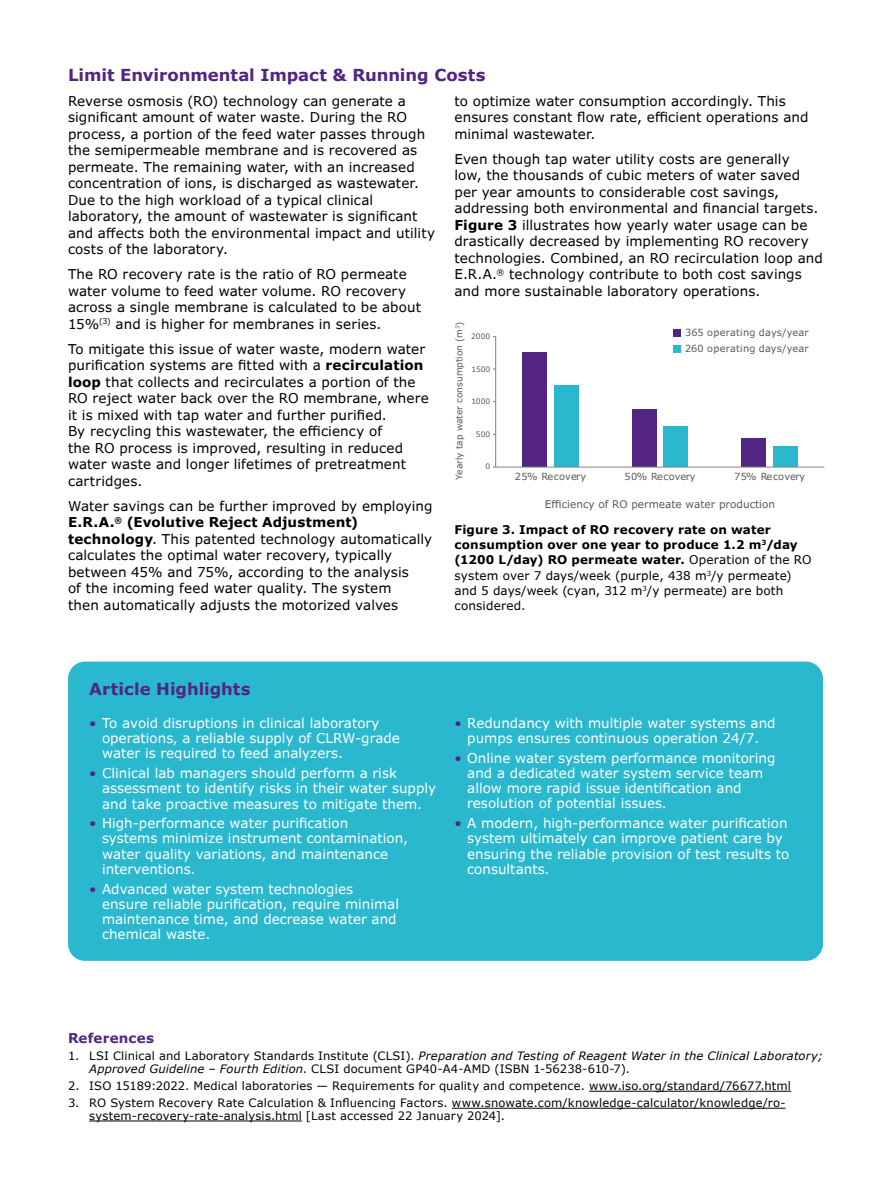
<style>
.page{position:relative;width:891px;height:1188px;background:#fff}
.page>*{position:absolute;margin:0;border:0;box-sizing:border-box;transform-origin:0 0}
.t1{font:700 16.5px "Verdana Pro";color:#522583}
.t2{font:13.5px/16.5px "Verdana Pro";letter-spacing:.01em;color:#000}
.t3{font:13.5px/15.3px "Verdana Pro";color:#fff}
.t4{font:700 13.5px "Verdana Pro";letter-spacing:.015em;color:#522583}
.t5{font:12px/15.3px "Verdana Pro";letter-spacing:.015em;color:#000}
.t6{font:11.55px/12.8px "Verdana";letter-spacing:.015em;color:#000}
.t7{font:10.5px "Verdana Pro";color:#5a5a5a}
.t8{font:9.75px/16.5px "Verdana Pro";letter-spacing:.015em;color:#5a5a5a}
.t9{font:9px "Verdana Pro";color:#5a5a5a}
.t10{font:7.5px "Verdana Pro";letter-spacing:.01em;color:#5a5a5a}
.t11{font:5.25px "Verdana Pro";color:#5a5a5a}
.s1{font-weight:700}
.s2{font-size:9px}
.s3{font-family:"Verdana";color:#522583}
.s4{font-style:italic}
</style>
<div class="page">
<div style="left:773px;top:447px;width:25px;height:20px;background:#29b8ce"></div>
<div style="left:742px;top:438px;width:24px;height:29px;background:#522583"></div>
<div style="left:663px;top:426px;width:25px;height:41px;background:#29b8ce"></div>
<div style="left:632px;top:410px;width:25px;height:57px;background:#522583"></div>
<div style="left:554px;top:386px;width:24px;height:81px;background:#29b8ce"></div>
<div style="left:523px;top:353px;width:24px;height:114px;background:#522583"></div>
<hr style="left:495px;top:337px;width:1px;height:130px;background:#7f8080">
<hr style="left:496px;top:467px;width:328px;height:1px;background:#7f8080">
<div style="left:674px;top:329px;width:7px;height:8px;background:#522583"></div>
<div style="left:674px;top:346px;width:7px;height:7px;background:#29b8ce"></div>
<div style="left:68px;top:662px;width:755px;height:299px;background:#29b8ce;border-radius:17px"></div>
<hr style="left:589px;top:1091px;width:202px;height:1px;background:#000">
<hr style="left:452px;top:1108px;width:334px;height:1px;background:#000">
<hr style="left:89px;top:1121px;width:213px;height:1px;background:#000">
<p class="t1" style="left:68px;top:64px;width:419px">Limit Environmental Impact &amp; Running Costs</p>
<p class="t2" style="left:68px;top:93px;width:369px">Reverse osmosis (RO) technology can generate a significant amount of water waste. During the RO process, a portion of the feed water passes through the semipermeable membrane and is recovered as permeate. The remaining water, with an increased concentration of ions, is discharged as wastewater.<br>Due to the high workload of a typical clinical laboratory, the amount of wastewater is significant and affects both the environmental impact and utility costs of the laboratory.</p>
<p class="t2" style="left:68px;top:266px;width:355px">The RO recovery rate is the ratio of RO permeate water volume to feed water volume. RO recovery across a single membrane is calculated to be about 15%<sup>(3)</sup> and is higher for membranes in series.</p>
<p class="t2" style="left:68px;top:341px;width:362px">To mitigate this issue of water waste, modern water purification systems are fitted with a <span class="s1">recirculation loop</span> that collects and recirculates a portion of the RO reject water back over the RO membrane, where it is mixed with tap water and further purified.<br>By recycling this wastewater, the efficiency of<br>the RO process is improved, resulting in reduced water waste and longer lifetimes of pretreatment cartridges.</p>
<p class="t2" style="left:68px;top:498px;width:366px">Water savings can be further improved by employing <span class="s1">E.R.A.</span><sup>®</sup> <span class="s1">(Evolutive Reject Adjustment) technology</span>. This patented technology automatically calculates the optimal water recovery, typically between 45% and 75%, according to the analysis<br>of the incoming feed water quality. The system<br>then automatically adjusts the motorized valves</p>
<p class="t2" style="left:455px;top:93px;width:356px">to optimize water consumption accordingly. This ensures constant flow rate, efficient operations and minimal wastewater.</p>
<p class="t2" style="left:455px;top:151px;width:370px">Even though tap water utility costs are generally<br>low, the thousands of cubic meters of water saved per year amounts to considerable cost savings, addressing both environmental and financial targets.<br><span class="s1">Figure 3</span> illustrates how yearly water usage can be drastically decreased by implementing RO recovery technologies. Combined, an RO recirculation loop and E.R.A.<sup>®</sup> technology contribute to both cost savings and more sustainable laboratory operations.</p>
<p class="t11" style="left:454px;top:329px;width:9px;rotate:-90deg">3<span class="s2">)</span></p>
<p class="t8" style="left:685px;top:324px;width:125px">365 operating days/year<br>260 operating days/year</p>
<p class="t9" style="left:454px;top:480px;width:153px;rotate:-90deg">Yearly tap water consumption (m</p>
<p class="t10" style="left:471px;top:331px;width:21px">2000</p>
<p class="t10" style="left:471px;top:364px;width:20px">1500</p>
<p class="t10" style="left:471px;top:397px;width:20px">1000</p>
<p class="t10" style="left:476px;top:429px;width:16px">500</p>
<p class="t10" style="left:486px;top:462px;width:6px">0</p>
<p class="t8" style="left:515px;top:469px;width:73px">25% Recovery</p>
<p class="t8" style="left:624px;top:469px;width:73px">50% Recovery</p>
<p class="t8" style="left:734px;top:469px;width:73px">75% Recovery</p>
<p class="t7" style="left:545px;top:497px;width:232px">Efficiency of RO permeate water production</p>
<p class="t5" style="left:454px;top:522px;width:359px"><span class="s1">Figure 3. Impact of RO recovery rate on water consumption over one year to produce 1.2 m</span><sup>3</sup><span class="s1">/day (1200 L/day) RO permeate water.</span> Operation of the RO system over 7 days/week (purple, 438 m<sup>3</sup>/y permeate) and 5 days/week (cyan, 312 m<sup>3</sup>/y permeate) are both considered.</p>
<p class="t1" style="left:89px;top:679px;width:163px">Article Highlights</p>
<p class="t3" style="left:102px;top:715px;width:299px;text-indent:-13px"><span class="s3">•</span> To avoid disruptions in clinical laboratory operations, a reliable supply of CLRW-grade water is required to feed analyzers.</p>
<p class="t3" style="left:102px;top:766px;width:336px;text-indent:-13px"><span class="s3">•</span> Clinical lab managers should perform a risk assessment to identify risks in their water supply and take proactive measures to mitigate them.</p>
<p class="t3" style="left:102px;top:816px;width:308px;text-indent:-13px"><span class="s3">•</span> High-performance water purification<br>systems minimize instrument contamination, water quality variations, and maintenance interventions.</p>
<p class="t3" style="left:102px;top:881px;width:299px;text-indent:-13px"><span class="s3">•</span> Advanced water system technologies ensure reliable purification, require minimal maintenance time, and decrease water and chemical waste.</p>
<p class="t3" style="left:455px;top:715px;width:323px;text-align:center"><span class="s3">•</span> Redundancy with multiple water systems and pumps ensures continuous operation 24/7.</p>
<p class="t3" style="left:467px;top:750px;width:310px;text-indent:-13px"><span class="s3">•</span> Online water system performance monitoring and a dedicated water system service team allow more rapid issue identification and resolution of potential issues.</p>
<p class="t3" style="left:467px;top:816px;width:324px;text-indent:-13px"><span class="s3">•</span> A modern, high-performance water purification system ultimately can improve patient care by ensuring the reliable provision of test results to consultants.</p>
<p class="t4" style="left:68px;top:1030px;width:88px">References</p>
<p class="t6" style="left:89px;top:1050px;width:735px;text-indent:-21px">1. LSI Clinical and Laboratory Standards Institute (CLSI). <span class="s4">Preparation and Testing of Reagent Water in the Clinical Laboratory;<br>Approved Guideline – Fourth Edition</span>. CLSI document GP40-A4-AMD (ISBN 1-56238-610-7).</p>
<p class="t6" style="left:68px;top:1080px;width:725px">2. ISO 15189:2022. Medical laboratories — Requirements for quality and competence. www.iso.org/standard/76677.html</p>
<p class="t6" style="left:89px;top:1097px;width:698px;text-indent:-21px">3. RO System Recovery Rate Calculation &amp; Influencing Factors. www.snowate.com/knowledge-calculator/knowledge/ro&shy;system-recovery-rate-analysis.html [Last accessed 22 January 2024].</p>
</div>
